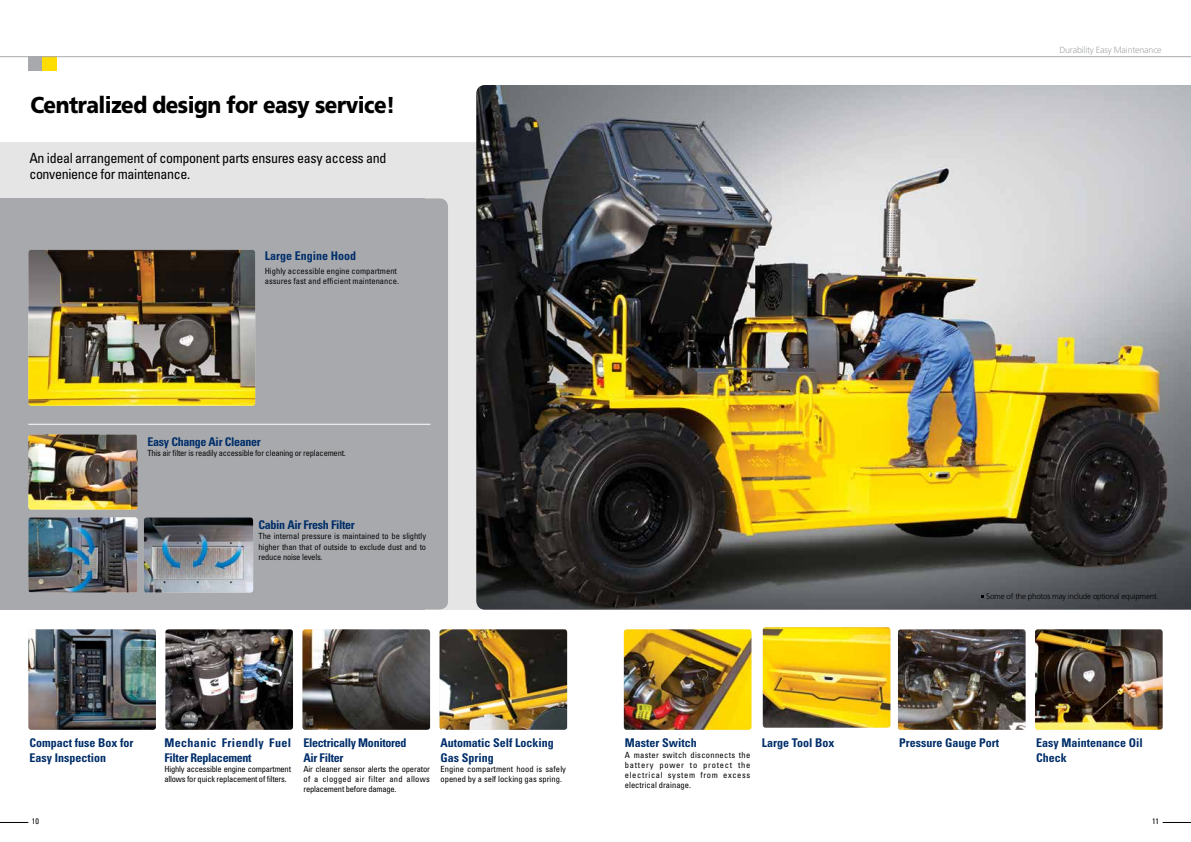
<style>
.page{position:relative;width:1191px;height:842px;background:#fff}
.page>*{position:absolute;margin:0;border:0;box-sizing:border-box;transform-origin:0 0}
.t1{font:900 23px "Frutiger LT Std";letter-spacing:-.025em;color:#000;scale:.9 1}
.t2{font:condensed 14px/16.8px "Univers";letter-spacing:-.025em;color:#000}
.t3{font:700 condensed 12px/14.4px "Univers";color:#002e6a}
.t4{font:700 condensed 12px/14.4px "Univers";letter-spacing:-.025em;color:#002e6a}
.t5{font:700 condensed 12px/14.4px "Univers";letter-spacing:.03em;color:#002e6a}
.t6{font:300 9px "Frutiger";letter-spacing:-.025em;color:#a7a9ac}
.t7{font:condensed 8.5px/10.2px "Univers";color:#000;text-align:justify}
.t8{font:condensed 8.5px/10.2px "Univers";letter-spacing:-.015em;color:#0a0a0a}
.t9{font:condensed 8.5px/10.2px "Univers";letter-spacing:-.025em;color:#000}
.t10{font:300 8px "Frutiger";letter-spacing:-.025em;color:#000}
.t11{font:condensed 8px "Univers";color:#000}
</style>
<div class="page">
<div style="left:28px;top:57px;width:15px;height:14px;background:#a7a9ac"></div>
<div style="left:43px;top:57px;width:14px;height:14px;background:#fd0"></div>
<div style="left:0;top:142px;width:595px;height:467px;background:#e5e5e6"></div>
<img style="left:476px;top:85px;width:715px;height:524px">
<div style="left:0;top:198px;width:425px;height:411px;background:#a7a9ac"></div>
<div style="left:372px;top:198px;width:76px;height:411px;background:#a7a9ac;border-radius:9px"></div>
<hr style="left:28px;top:424px;width:402px;height:1px;background:#fff">
<img style="left:624px;top:629px;width:127px;height:101px">
<img style="left:763px;top:627px;width:127px;height:101px">
<img style="left:28px;top:629px;width:128px;height:101px">
<img style="left:165px;top:629px;width:128px;height:101px">
<img style="left:898px;top:629px;width:127px;height:101px">
<img style="left:1035px;top:629px;width:127px;height:101px">
<img style="left:302px;top:629px;width:128px;height:101px">
<img style="left:439px;top:629px;width:128px;height:101px">
<svg style="left:1162px;top:822px;width:29px;height:1px"></svg>
<svg style="left:0;top:822px;width:28px;height:1px"></svg>
<img style="left:28px;top:250px;width:227px;height:156px">
<img style="left:28px;top:434px;width:110px;height:75px">
<img style="left:28px;top:517px;width:110px;height:75px">
<hr style="left:0;top:56px;width:1191px;height:1px;background:#a7a9ac">
<img style="left:144px;top:517px;width:109px;height:75px">
<h1 class="t1" style="left:30px;top:91px;width:407px">Centralized design for easy service!</h1>
<h2 class="t2" style="left:29px;top:149px;width:358px">An ideal arrangement of component parts ensures easy access and convenience for maintenance.</h2>
<h3 class="t3" style="left:265px;top:248px;width:93px">Large Engine Hood</h3>
<p class="t8" style="left:265px;top:265px;width:136px">Highly accessible engine compartment assures fast and efficient maintenance.</p>
<p class="t6" style="left:1059px;top:44px;width:104px">Durability Easy Maintenance</p>
<h3 class="t4" style="left:147px;top:434px;width:115px">Easy Change Air Cleaner</h3>
<p class="t8" style="left:147px;top:448px;width:200px">This air filter is readily accessible for cleaning or replacement.</p>
<h3 class="t4" style="left:258px;top:517px;width:98px">Cabin Air Fresh Filter</h3>
<p class="t8" style="left:258px;top:531px;width:169px;text-align:justify">The internal pressure is maintained to be slightly higher than that of outside to exclude dust and to reduce noise levels.</p>
<h3 class="t3" style="left:29px;top:736px;width:105px">Compact fuse Box for<br>Easy Inspection</h3>
<h3 class="t5" style="left:164px;top:736px;width:128px">Mechanic Friendly Fuel<br>Filter Replacement</h3>
<p class="t9" style="left:164px;top:764px;width:128px">Highly accessible engine compartment allows for quick replacement of filters.</p>
<h3 class="t4" style="left:303px;top:736px;width:105px">Electrically Monitored<br>Air Filter</h3>
<p class="t7" style="left:303px;top:764px;width:128px">Air cleaner sensor alerts the operator of a clogged air filter and allows replacement before damage.</p>
<h3 class="t3" style="left:440px;top:736px;width:115px">Automatic Self Locking<br>Gas Spring</h3>
<p class="t7" style="left:440px;top:764px;width:127px">Engine compartment hood is safely opened by a self locking gas spring.</p>
<p class="t10" style="left:986px;top:592px;width:174px">Some of the photos may include optional equipment.</p>
<h3 class="t3" style="left:625px;top:736px;width:73px">Master Switch</h3>
<h3 class="t3" style="left:899px;top:736px;width:101px">Pressure Gauge Port</h3>
<p class="t7" style="left:625px;top:749px;width:127px">A master switch disconnects the battery power to protect the electrical system from excess electrical drainage.</p>
<h3 class="t3" style="left:762px;top:736px;width:74px">Large Tool Box</h3>
<h3 class="t3" style="left:1036px;top:736px;width:108px">Easy Maintenance Oil<br>Check</h3>
<p class="t11" style="left:32px;top:816px;width:9px">10</p>
<p class="t11" style="left:1152px;top:816px;width:9px">11</p>
</div>
